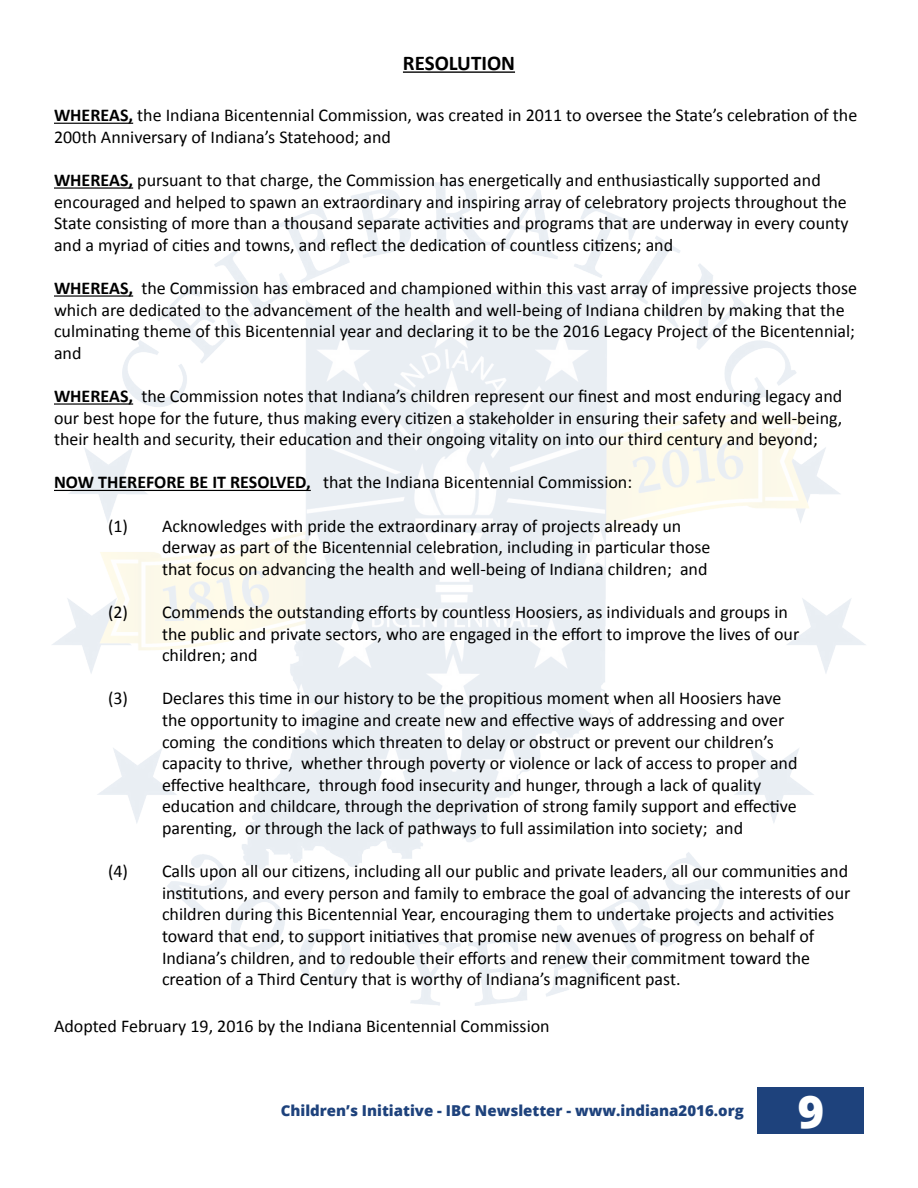
<style>
.page{position:relative;width:918px;height:1188px;background:#fff}
.page>*{position:absolute;margin:0;border:0;box-sizing:border-box;transform-origin:0 0}
.t1{font:800 45px "Open Sans";color:#fff}
.t2{font:700 21px "Calibri";color:#000}
.t3{font:18px/21.6px "Calibri";color:#000}
.t4{font:800 15px "Open Sans";color:#1e427c}
.s1{font-weight:700}
</style>
<div class="page">
<img style="left:52px;top:182px;width:814px;height:824px">
<hr style="left:54px;top:123px;width:79px;height:1px;background:#000">
<hr style="left:54px;top:187px;width:79px;height:2px;background:#000">
<hr style="left:54px;top:295px;width:79px;height:2px;background:#000">
<hr style="left:54px;top:403px;width:79px;height:2px;background:#000">
<hr style="left:54px;top:490px;width:257px;height:1px;background:#000">
<hr style="left:403px;top:71px;width:112px;height:2px;background:#000">
<div style="left:758px;top:1087px;width:106px;height:47px;background:#1e427c"></div>
<p class="t2" style="left:403px;top:49px;width:114px">RESOLUTION</p>
<p class="t3" style="left:54px;top:104px;width:805px"><span class="s1">WHEREAS,</span> the Indiana Bicentennial Commission, was created in 2011 to oversee the State’s celebration of the<br>200th Anniversary of Indiana’s Statehood; and</p>
<p class="t3" style="left:54px;top:169px;width:796px"><span class="s1">WHEREAS,</span> pursuant to that charge, the Commission has energetically and enthusiastically supported and encouraged and helped to spawn an extraordinary and inspiring array of celebratory projects throughout the State consisting of more than a thousand separate activities and programs that are underway in every county and a myriad of cities and towns, and reflect the dedication of countless citizens; and</p>
<p class="t3" style="left:54px;top:277px;width:805px"><span class="s1">WHEREAS,</span> the Commission has embraced and championed within this vast array of impressive projects those which are dedicated to the advancement of the health and well-being of Indiana children by making that the culminating theme of this Bicentennial year and declaring it to be the 2016 Legacy Project of the Bicentennial; and</p>
<p class="t3" style="left:54px;top:385px;width:790px;text-align:justify"><span class="s1">WHEREAS,</span> the Commission notes that Indiana’s children represent our finest and most enduring legacy and our best hope for the future, thus making every citizen a stakeholder in ensuring their safety and well-being, their health and security, their education and their ongoing vitality on into our third century and beyond;</p>
<p class="t3" style="left:54px;top:472px;width:580px"><span class="s1">NOW THEREFORE BE IT RESOLVED,</span> that the Indiana Bicentennial Commission:</p>
<p class="t3" style="left:162px;top:515px;width:550px;text-indent:-54px">(1) Acknowledges with pride the extraordinary array of projects already un derway as part of the Bicentennial celebration, including in particular those that focus on advancing the health and well-being of Indiana children; and</p>
<p class="t3" style="left:162px;top:601px;width:639px;text-indent:-54px">(2) Commends the outstanding efforts by countless Hoosiers, as individuals and groups in the public and private sectors, who are engaged in the effort to improve the lives of our children; and</p>
<p class="t3" style="left:162px;top:688px;width:637px;text-indent:-54px">(3) Declares this time in our history to be the propitious moment when all Hoosiers have the opportunity to imagine and create new and effective ways of addressing and over coming the conditions which threaten to delay or obstruct or prevent our children’s capacity to thrive, whether through poverty or violence or lack of access to proper and effective healthcare, through food insecurity and hunger, through a lack of quality education and childcare, through the deprivation of strong family support and effective parenting, or through the lack of pathways to full assimilation into society; and</p>
<p class="t3" style="left:162px;top:860px;width:690px;text-indent:-54px">(4) Calls upon all our citizens, including all our public and private leaders, all our communities and institutions, and every person and family to embrace the goal of advancing the interests of our children during this Bicentennial Year, encouraging them to undertake projects and activities toward that end, to support initiatives that promise new avenues of progress on behalf of Indiana’s children, and to redouble their efforts and renew their commitment toward the creation of a Third Century that is worthy of Indiana’s magnificent past.</p>
<p class="t3" style="left:54px;top:1015px;width:497px">Adopted February 19, 2016 by the Indiana Bicentennial Commission</p>
<p class="t4" style="left:281px;top:1099px;width:465px">Children’s Initiative - IBC Newsletter - www.indiana2016.org</p>
<h1 class="t1" style="left:798px;top:1077px;width:28px">9</h1>
</div>
